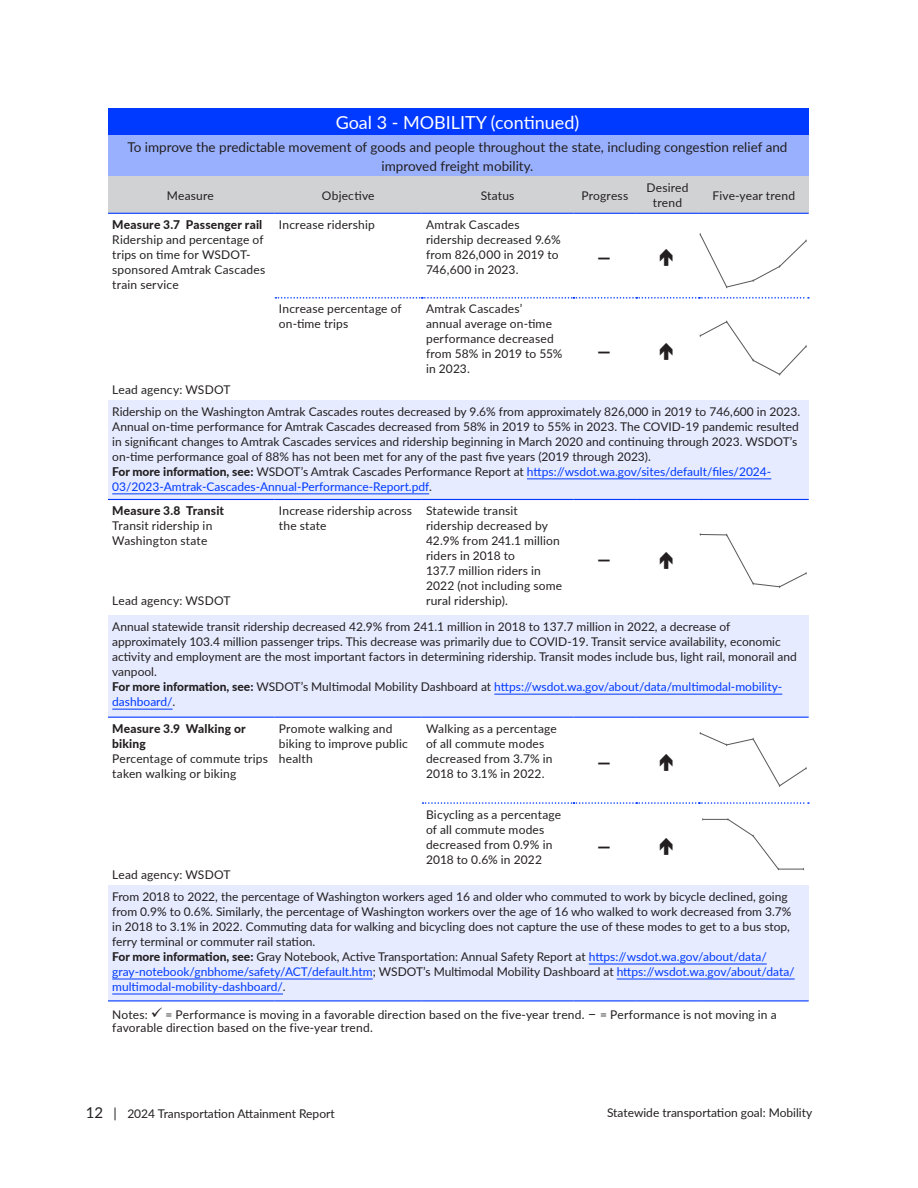
<style>
.page{position:relative;width:918px;height:1188px;background:#fff}
.page>*{position:absolute;margin:0;border:0;box-sizing:border-box;transform-origin:0 0}
.t1{font:28.5px "Lato";color:#231f20}
.t2{font:18px "Lato";color:#fff}
.t3{font:13.5px/18.8px "Lato";color:#231f20;text-align:center}
.t4{font:12px/15px "Lato";color:#231f20}
.t5{font:12px/15px "Lato";color:#0039ff}
.t6{font:800 12px/15px "Lato";letter-spacing:.015em;color:#231f20}
.t7{font:12px "Lato";letter-spacing:.02em;color:#231f20}
.s1{font-weight:800;color:#231f20}
.s2{color:#231f20}
.s3{font-size:15px}
.s4{font-size:13.5px}
</style>
<div class="page">
<div style="left:108px;top:108px;width:701px;height:27px;background:#0039ff"></div>
<div style="left:108px;top:135px;width:701px;height:42px;background:#99b0ff"></div>
<div style="left:108px;top:177px;width:167px;height:36px;background:#d1d2d4"></div>
<div style="left:275px;top:177px;width:147px;height:36px;background:#d1d2d4"></div>
<div style="left:422px;top:177px;width:151px;height:36px;background:#d1d2d4"></div>
<div style="left:573px;top:177px;width:63px;height:36px;background:#d1d2d4"></div>
<div style="left:636px;top:177px;width:63px;height:36px;background:#d1d2d4"></div>
<div style="left:699px;top:177px;width:110px;height:36px;background:#d1d2d4"></div>
<div style="left:108px;top:400px;width:701px;height:99px;background:#e6ebff"></div>
<div style="left:108px;top:616px;width:701px;height:101px;background:#e6ebff"></div>
<div style="left:108px;top:886px;width:701px;height:115px;background:#e6ebff"></div>
<hr style="left:108px;top:499px;width:167px;height:1px;background:#0039ff">
<hr style="left:275px;top:499px;width:147px;height:1px;background:#0039ff">
<hr style="left:422px;top:499px;width:151px;height:1px;background:#0039ff">
<hr style="left:573px;top:499px;width:63px;height:1px;background:#0039ff">
<hr style="left:636px;top:499px;width:63px;height:1px;background:#0039ff">
<hr style="left:699px;top:499px;width:110px;height:1px;background:#0039ff">
<svg style="left:275px;top:297px;width:534px;height:2px"></svg>
<hr style="left:108px;top:717px;width:167px;height:1px;background:#0039ff">
<hr style="left:275px;top:717px;width:147px;height:1px;background:#0039ff">
<hr style="left:422px;top:717px;width:151px;height:1px;background:#0039ff">
<hr style="left:573px;top:717px;width:63px;height:1px;background:#0039ff">
<hr style="left:636px;top:717px;width:63px;height:1px;background:#0039ff">
<hr style="left:699px;top:717px;width:110px;height:1px;background:#0039ff">
<hr style="left:108px;top:1000px;width:167px;height:1px;background:#0039ff">
<hr style="left:275px;top:1000px;width:147px;height:1px;background:#0039ff">
<hr style="left:422px;top:1000px;width:151px;height:1px;background:#0039ff">
<hr style="left:573px;top:1000px;width:63px;height:1px;background:#0039ff">
<hr style="left:636px;top:1000px;width:63px;height:1px;background:#0039ff">
<hr style="left:699px;top:1000px;width:110px;height:1px;background:#0039ff">
<hr style="left:108px;top:213px;width:167px;height:1px;background:#0039ff">
<hr style="left:275px;top:213px;width:147px;height:1px;background:#0039ff">
<hr style="left:422px;top:213px;width:151px;height:1px;background:#0039ff">
<hr style="left:573px;top:213px;width:63px;height:1px;background:#0039ff">
<hr style="left:636px;top:213px;width:63px;height:1px;background:#0039ff">
<hr style="left:699px;top:213px;width:110px;height:1px;background:#0039ff">
<svg style="left:423px;top:802px;width:386px;height:2px"></svg>
<hr style="left:527px;top:479px;width:244px;height:1px;background:#0039ff">
<hr style="left:112px;top:494px;width:317px;height:1px;background:#0039ff">
<hr style="left:494px;top:694px;width:288px;height:1px;background:#0039ff">
<hr style="left:112px;top:709px;width:61px;height:1px;background:#0039ff">
<hr style="left:589px;top:964px;width:178px;height:1px;background:#0039ff">
<hr style="left:112px;top:979px;width:261px;height:1px;background:#0039ff">
<hr style="left:617px;top:979px;width:178px;height:1px;background:#0039ff">
<hr style="left:112px;top:994px;width:171px;height:1px;background:#0039ff">
<svg style="left:699px;top:320px;width:108px;height:56px"></svg>
<svg style="left:699px;top:233px;width:108px;height:56px"></svg>
<svg style="left:699px;top:533px;width:108px;height:55px"></svg>
<svg style="left:699px;top:732px;width:108px;height:55px"></svg>
<svg style="left:702px;top:818px;width:102px;height:53px"></svg>
<h1 class="t2" style="left:336px;top:109px;width:245px">Goal 3 - MOBILITY (continued)</h1>
<p class="t3" style="left:127px;top:137px;width:662px">To improve the predictable movement of goods and people throughout the state, including congestion relief and improved freight mobility.</p>
<p class="t4" style="left:167px;top:187px;width:48px">Measure</p>
<p class="t4" style="left:322px;top:187px;width:54px">Objective</p>
<p class="t4" style="left:481px;top:187px;width:35px">Status</p>
<p class="t4" style="left:581px;top:187px;width:48px">Progress</p>
<p class="t4" style="left:647px;top:180px;width:44px;text-align:center">Desired trend</p>
<p class="t4" style="left:712px;top:187px;width:84px">Five-year trend</p>
<p class="t6" style="left:112px;top:217px;width:152px">Measure 3.7 Passenger rail</p>
<p class="t4" style="left:112px;top:232px;width:155px">Ridership and percentage of trips on time for WSDOT&shy;sponsored Amtrak Cascades train service</p>
<p class="t4" style="left:279px;top:217px;width:97px">Increase ridership</p>
<p class="t4" style="left:426px;top:217px;width:136px">Amtrak Cascades ridership decreased 9.6% from 826,000 in 2019 to<br>746,600 in 2023.</p>
<p class="t1" style="left:596px;top:236px;width:18px">–</p>
<p class="t4" style="left:112px;top:382px;width:120px">Lead agency: WSDOT</p>
<p class="t4" style="left:279px;top:301px;width:124px">Increase percentage of on-time trips</p>
<p class="t4" style="left:426px;top:301px;width:138px">Amtrak Cascades’<br>annual average on-time performance decreased from 58% in 2019 to 55% in 2023.</p>
<p class="t1" style="left:596px;top:330px;width:18px">–</p>
<p class="t4" style="left:112px;top:404px;width:690px">Ridership on the Washington Amtrak Cascades routes decreased by 9.6% from approximately 826,000 in 2019 to 746,600 in 2023.<br>Annual on-time performance for Amtrak Cascades decreased from 58% in 2019 to 55% in 2023. The COVID-19 pandemic resulted in significant changes to Amtrak Cascades services and ridership beginning in March 2020 and continuing through 2023. WSDOT’s on-time performance goal of 88% has not been met for any of the past five years (2019 through 2023).</p>
<p class="t5" style="left:112px;top:464px;width:661px"><span class="s1">For more information, see:</span> <span class="s2">WSDOT’s Amtrak Cascades Performance Report at</span> https://wsdot.wa.gov/sites/default/files/2024-<br>03/2023-Amtrak-Cascades-Annual-Performance-Report.pdf<span class="s2">.</span></p>
<p class="t6" style="left:112px;top:503px;width:113px">Measure 3.8 Transit</p>
<p class="t4" style="left:112px;top:518px;width:102px">Transit ridership in<br>Washington state</p>
<p class="t4" style="left:279px;top:503px;width:134px">Increase ridership across</p>
<p class="t7" style="left:279px;top:517px;width:49px">the state</p>
<p class="t4" style="left:426px;top:503px;width:93px">Statewide transit</p>
<p class="t4" style="left:426px;top:518px;width:135px">ridership decreased by<br>42.9% from 241.1 million riders in 2018 to</p>
<p class="t4" style="left:426px;top:563px;width:138px">137.7 million riders in<br>2022 (not including some rural ridership).</p>
<p class="t1" style="left:596px;top:538px;width:18px">–</p>
<p class="t4" style="left:112px;top:593px;width:120px">Lead agency: WSDOT</p>
<p class="t4" style="left:112px;top:619px;width:686px">Annual statewide transit ridership decreased 42.9% from 241.1 million in 2018 to 137.7 million in 2022, a decrease of approximately 103.4 million passenger trips. This decrease was primarily due to COVID-19. Transit service availability, economic activity and employment are the most important factors in determining ridership. Transit modes include bus, light rail, monorail and vanpool.</p>
<p class="t5" style="left:112px;top:679px;width:672px"><span class="s1">For more information, see:</span> <span class="s2">WSDOT’s Multimodal Mobility Dashboard at</span> https://wsdot.wa.gov/about/data/multimodal-mobility&shy;dashboard/<span class="s2">.</span></p>
<p class="t6" style="left:112px;top:720px;width:135px">Measure 3.9 Walking or biking</p>
<p class="t4" style="left:112px;top:750px;width:157px">Percentage of commute trips taken walking or biking</p>
<p class="t4" style="left:279px;top:720px;width:130px">Promote walking and biking to improve public health</p>
<p class="t4" style="left:426px;top:720px;width:132px">Walking as a percentage of all commute modes decreased from 3.7% in<br>2018 to 3.1% in 2022.</p>
<p class="t1" style="left:596px;top:741px;width:18px">–</p>
<p class="t4" style="left:112px;top:866px;width:120px">Lead agency: WSDOT</p>
<p class="t4" style="left:426px;top:806px;width:137px">Bicycling as a percentage of all commute modes decreased from 0.9% in<br>2018 to 0.6% in 2022</p>
<p class="t1" style="left:596px;top:825px;width:18px">–</p>
<p class="t4" style="left:112px;top:889px;width:681px">From 2018 to 2022, the percentage of Washington workers aged 16 and older who commuted to work by bicycle declined, going from 0.9% to 0.6%. Similarly, the percentage of Washington workers over the age of 16 who walked to work decreased from 3.7% in 2018 to 3.1% in 2022. Commuting data for walking and bicycling does not capture the use of these modes to get to a bus stop, ferry terminal or commuter rail station.</p>
<p class="t5" style="left:112px;top:949px;width:684px"><span class="s1">For more information, see:</span> <span class="s2">Gray Notebook, Active Transportation: Annual Safety Report at</span> https://wsdot.wa.gov/about/data/ gray-notebook/gnbhome/safety/ACT/default.htm<span class="s2">; WSDOT’s Multimodal Mobility Dashboard at</span> https://wsdot.wa.gov/about/data/ multimodal-mobility-dashboard/<span class="s2">.</span></p>
<p class="t4" style="left:112px;top:1007px;width:666px;line-height:13.5px">Notes: ✓ = Performance is moving in a favorable direction based on the five-year trend. <span class="s3">–</span> = Performance is not moving in a favorable direction based on the five-year trend.</p>
<p class="t4" style="left:86px;top:1105px;width:250px"><span class="s3">12</span> <span class="s4">|</span> 2024 Transportation Attainment Report</p>
<p class="t4" style="left:607px;top:1104px;width:207px">Statewide transportation goal: Mobility</p>
</div>
